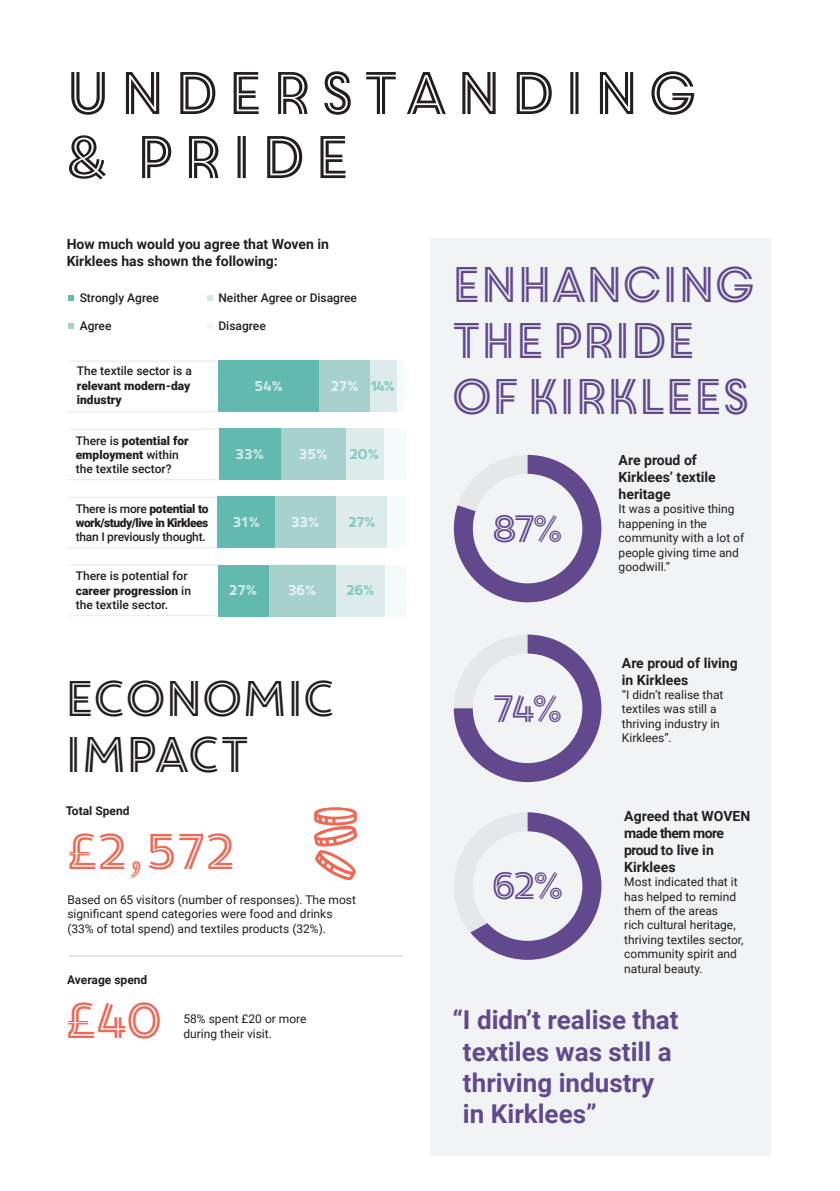
<style>
.page{position:relative;width:840px;height:1191px;background:#fff}
.page>*{position:absolute;margin:0;border:0;box-sizing:border-box;transform-origin:0 0}
.t1{font:60px/64px "Core Circus 2 D Double";color:#231f20;scale:.95 1}
.t2{font:50px/56px "Core Circus 2 D Double";letter-spacing:-.18em;color:#62498e;scale:.95 1}
.t3{font:50px/56px "Core Circus 2 D Double";letter-spacing:-.18em;color:#231f20;scale:.95 1}
.t4{font:50px "Core Circus 2 D Double";color:#ee6853;scale:.95 1}
.t5{font:38px "Core Circus 2 D Double";color:#62498e;scale:.95 1}
.t6{font:700 26px/31.2px "Roboto";color:#62498e}
.t7{font:700 14px/16.8px "Roboto";color:#231f20}
.t8{font:14px "Core Circus 2 D Double";letter-spacing:-.18em;color:#fff;scale:.95 1}
.t9{font:14px "Core Circus 2 D Double";letter-spacing:-.22em;color:#62b9b0;scale:.95 1}
.t10{font:12px/14.4px "Roboto";color:#231f20}
.t11{font:500 12px/14.4px "Roboto";color:#231f20}
.t12{font:900 12px/14.4px "Roboto";letter-spacing:-.01em;color:#231f20}
.t13{font:700 12px "Roboto";color:#231f20}
.s1{font-weight:500}
.s2{font-weight:900}
</style>
<div class="page">
<div style="left:430px;top:238px;width:340px;height:917px;background:#f2f3f4"></div>
<svg style="left:454px;top:812px;width:147px;height:147px"></svg>
<svg style="left:453px;top:634px;width:148px;height:148px"></svg>
<div style="left:396px;top:361px;width:8px;height:51px;background:#f7fafb"></div>
<hr style="left:68px;top:411px;width:159px;height:1px;background:#e6e7e9">
<hr style="left:68px;top:361px;width:159px;height:1px;background:#e6e7e9">
<div style="left:218px;top:361px;width:101px;height:51px;background:#62b9b0"></div>
<div style="left:319px;top:361px;width:51px;height:51px;background:#a7d1cd"></div>
<div style="left:370px;top:361px;width:26px;height:51px;background:#ddecea"></div>
<svg style="left:68px;top:295px;width:6px;height:5px"></svg>
<svg style="left:68px;top:323px;width:6px;height:6px"></svg>
<svg style="left:207px;top:323px;width:5px;height:6px"></svg>
<svg style="left:207px;top:295px;width:5px;height:5px"></svg>
<hr style="left:68px;top:479px;width:159px;height:1px;background:#e6e7e9">
<hr style="left:68px;top:429px;width:159px;height:1px;background:#e6e7e9">
<div style="left:219px;top:429px;width:61px;height:51px;background:#62b9b0"></div>
<div style="left:280px;top:429px;width:66px;height:51px;background:#a7d1cd"></div>
<div style="left:346px;top:429px;width:37px;height:51px;background:#ddecea"></div>
<div style="left:383px;top:429px;width:22px;height:51px;background:#f7fafb"></div>
<div style="left:387px;top:497px;width:18px;height:51px;background:#f7fafb"></div>
<hr style="left:68px;top:547px;width:159px;height:1px;background:#e6e7e9">
<hr style="left:68px;top:497px;width:159px;height:1px;background:#e6e7e9">
<div style="left:218px;top:497px;width:58px;height:51px;background:#62b9b0"></div>
<div style="left:275px;top:497px;width:61px;height:51px;background:#a7d1cd"></div>
<div style="left:336px;top:497px;width:51px;height:51px;background:#ddecea"></div>
<hr style="left:68px;top:615px;width:159px;height:1px;background:#e6e7e9">
<hr style="left:68px;top:565px;width:159px;height:1px;background:#e6e7e9">
<div style="left:218px;top:565px;width:51px;height:51px;background:#62b9b0"></div>
<div style="left:269px;top:565px;width:67px;height:51px;background:#a7d1cd"></div>
<div style="left:336px;top:565px;width:48px;height:51px;background:#ddecea"></div>
<div style="left:384px;top:565px;width:21px;height:51px;background:#f7fafb"></div>
<hr style="left:69px;top:955px;width:334px;height:1px;background:#c7c8ca">
<svg style="left:314px;top:807px;width:44px;height:73px"></svg>
<svg style="left:453px;top:455px;width:148px;height:147px"></svg>
<p class="t1" style="left:61px;top:58px;width:676px">UNDERSTANDING &amp; PRIDE</p>
<p class="t7" style="left:67px;top:235px;width:264px">How much would you agree that Woven in<br>Kirklees has shown the following:</p>
<p class="t11" style="left:80px;top:290px;width:81px">Strongly Agree</p>
<p class="t11" style="left:80px;top:318px;width:33px">Agree</p>
<p class="t11" style="left:218px;top:318px;width:49px">Disagree</p>
<p class="t11" style="left:218px;top:290px;width:140px">Neither Agree or Disagree</p>
<p class="t12" style="left:77px;top:363px;width:116px"><span class="s1">The textile sector is a </span>relevant modern-day industry</p>
<p class="t11" style="left:76px;top:432px;width:114px">There is <span class="s2">potential for employment</span> within the textile sector?</p>
<p class="t12" style="left:76px;top:500px;width:134px;text-align:justify"><span class="s1">There is more</span> potential to work/study/live in Kirklees <span class="s1">than I previously thought.</span></p>
<p class="t11" style="left:76px;top:568px;width:117px">There is potential for <span class="s2">career progression</span> in the textile sector.</p>
<p class="t8" style="left:253px;top:377px;width:34px">54%</p>
<p class="t8" style="left:329px;top:377px;width:33px">27%</p>
<p class="t9" style="left:369px;top:377px;width:30px">14%</p>
<p class="t8" style="left:234px;top:445px;width:34px">33%</p>
<p class="t8" style="left:297px;top:445px;width:34px">35%</p>
<p class="t9" style="left:348px;top:445px;width:35px">20%</p>
<p class="t8" style="left:231px;top:513px;width:33px">31%</p>
<p class="t8" style="left:289px;top:513px;width:34px">33%</p>
<p class="t9" style="left:347px;top:513px;width:33px">27%</p>
<p class="t8" style="left:228px;top:581px;width:33px">27%</p>
<p class="t8" style="left:286px;top:581px;width:34px">36%</p>
<p class="t9" style="left:345px;top:581px;width:34px">26%</p>
<p class="t3" style="left:61px;top:668px;width:294px">ECONOMIC<br>IMPACT</p>
<p class="t13" style="left:66px;top:802px;width:65px">Total Spend</p>
<p class="t4" style="left:62px;top:817px;width:189px">£2,572</p>
<p class="t10" style="left:67px;top:892px;width:290px">Based on 65 visitors (number of responses). The most significant spend categories were food and drinks (33% of total spend) and textiles products (32%).</p>
<p class="t13" style="left:67px;top:971px;width:82px">Average spend</p>
<p class="t4" style="left:61px;top:986px;width:113px">£40</p>
<p class="t10" style="left:183px;top:1011px;width:124px">58% spent £20 or more during their visit.</p>
<p class="t2" style="left:447px;top:254px;width:329px">ENHANCING<br>THE PRIDE<br>OF KIRKLEES</p>
<p class="t5" style="left:488px;top:503px;width:83px">87%</p>
<p class="t5" style="left:488px;top:682px;width:83px">74%</p>
<p class="t5" style="left:488px;top:860px;width:85px">62%</p>
<p class="t7" style="left:618px;top:451px;width:99px">Are proud of<br>Kirklees’ textile heritage</p>
<p class="t10" style="left:618px;top:501px;width:127px">It was a positive thing happening in the community with a lot of people giving time and goodwill.”</p>
<p class="t7" style="left:621px;top:654px;width:117px">Are proud of living in Kirklees</p>
<p class="t10" style="left:621px;top:687px;width:103px">“I didn’t realise that textiles was still a thriving industry in<br>Kirklees”.</p>
<p class="t7" style="left:624px;top:807px;width:127px">Agreed that WOVEN made them more proud to live in<br>Kirklees</p>
<p class="t10" style="left:624px;top:874px;width:121px">Most indicated that it has helped to remind them of the areas<br>rich cultural heritage, thriving textiles sector, community spirit and natural beauty.</p>
<p class="t6" style="left:462px;top:1003px;width:217px;text-indent:-11px">“I didn’t realise that textiles was still a thriving industry in Kirklees”</p>
</div>
